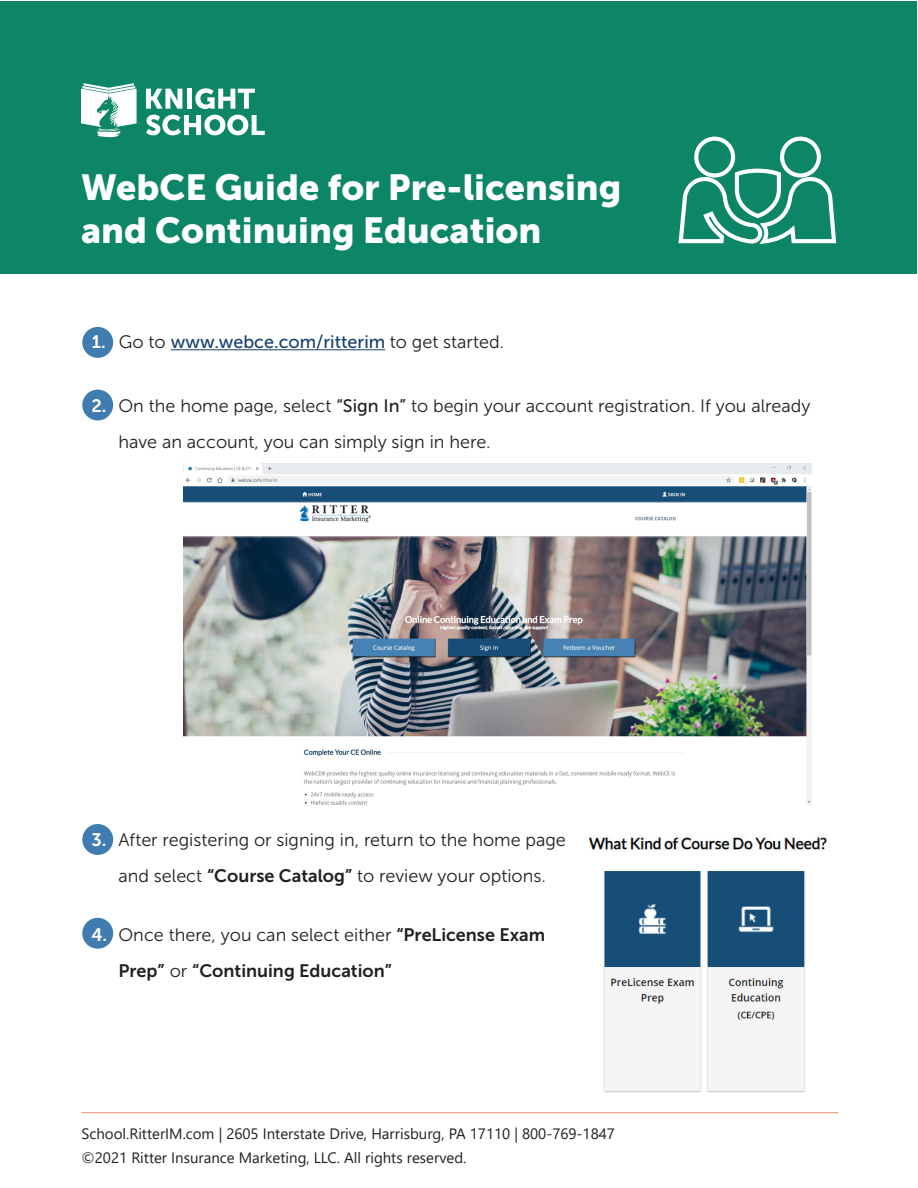
<style>
.page{position:relative;width:918px;height:1188px;background:#fff}
.page>*{position:absolute;margin:0;border:0;box-sizing:border-box;transform-origin:0 0}
.t1{font:36px "Museo Sans 900";color:#fff}
.t2{font:18px/36px "Museo Sans 300";color:#231f20}
.t3{font:18px/36px "Museo Sans 700";color:#231f20}
.t4{font:18px "Museo Sans 500";color:#18406f}
.t5{font:15px/24px "Segoe UI";color:#231f20}
.s1{font-family:"Museo Sans 700";color:#fff}
.s2{font-family:"Museo Sans 300";color:#231f20}
.s3{font-family:"Museo Sans 500"}
.s4{font-family:"Museo Sans 700"}
.s5{color:#fff}
.s6{font-family:"Museo Sans 300"}
</style>
<div class="page">
<hr style="left:82px;top:1112px;width:756px;height:1px;background:#e78966">
<div style="left:1px;top:1px;width:916px;height:273px;background:#0c8667"></div>
<div style="left:82px;top:327px;width:31px;height:31px;background:#407caf;border-radius:50%"></div>
<div style="left:82px;top:390px;width:31px;height:30px;background:#407caf;border-radius:50%"></div>
<div style="left:82px;top:824px;width:31px;height:31px;background:#407caf;border-radius:50%"></div>
<div style="left:82px;top:918px;width:31px;height:31px;background:#407caf;border-radius:50%"></div>
<hr style="left:171px;top:349px;width:214px;height:1px;background:#18406f">
<img style="left:184px;top:463px;width:628px;height:342px">
<img style="left:588px;top:835px;width:239px;height:258px">
<svg style="left:146px;top:89px;width:36px;height:20px"></svg>
<div style="left:187px;top:89px;width:5px;height:20px;background:#fff"></div>
<svg style="left:195px;top:88px;width:60px;height:21px"></svg>
<svg style="left:146px;top:115px;width:119px;height:20px"></svg>
<svg style="left:81px;top:83px;width:56px;height:54px"></svg>
<div style="left:694px;top:137px;width:41px;height:41px;border:4px solid #fff;border-radius:50%"></div>
<div style="left:780px;top:137px;width:41px;height:41px;border:4px solid #fff;border-radius:50%"></div>
<svg style="left:678px;top:167px;width:159px;height:77px"></svg>
<p class="t1" style="left:81px;top:167px;width:542px">WebCE Guide for Pre-licensing</p>
<p class="t1" style="left:81px;top:210px;width:462px">and Continuing Education</p>
<p class="t4" style="left:92px;top:332px;width:414px"><span class="s1">1.</span> <span class="s2">Go to</span> www.webce.com/ritterim <span class="s2">to get started.</span></p>
<p class="t2" style="left:118px;top:388px;width:693px;text-indent:-27px"><span class="s1">2.</span> On the home page, select <span class="s3">“Sign In”</span> to begin your account registration. If you already have an account, you can simply sign in here.</p>
<p class="t2" style="left:92px;top:822px;width:476px;text-align:center"><span class="s1">3.</span> After registering or signing in, return to the home page and select <span class="s4">“Course Catalog”</span> to review your options.</p>
<p class="t3" style="left:118px;top:917px;width:428px;text-indent:-27px"><span class="s5">4.</span> <span class="s6">Once there, you can select either</span> “PreLicense Exam<br>Prep” <span class="s6">or</span> “Continuing Education”</p>
<p class="t5" style="left:82px;top:1121px;width:535px">School.RitterIM.com | 2605 Interstate Drive, Harrisburg, PA 17110 | 800-769-1847 ©2021 Ritter Insurance Marketing, LLC. All rights reserved.</p>
</div>
